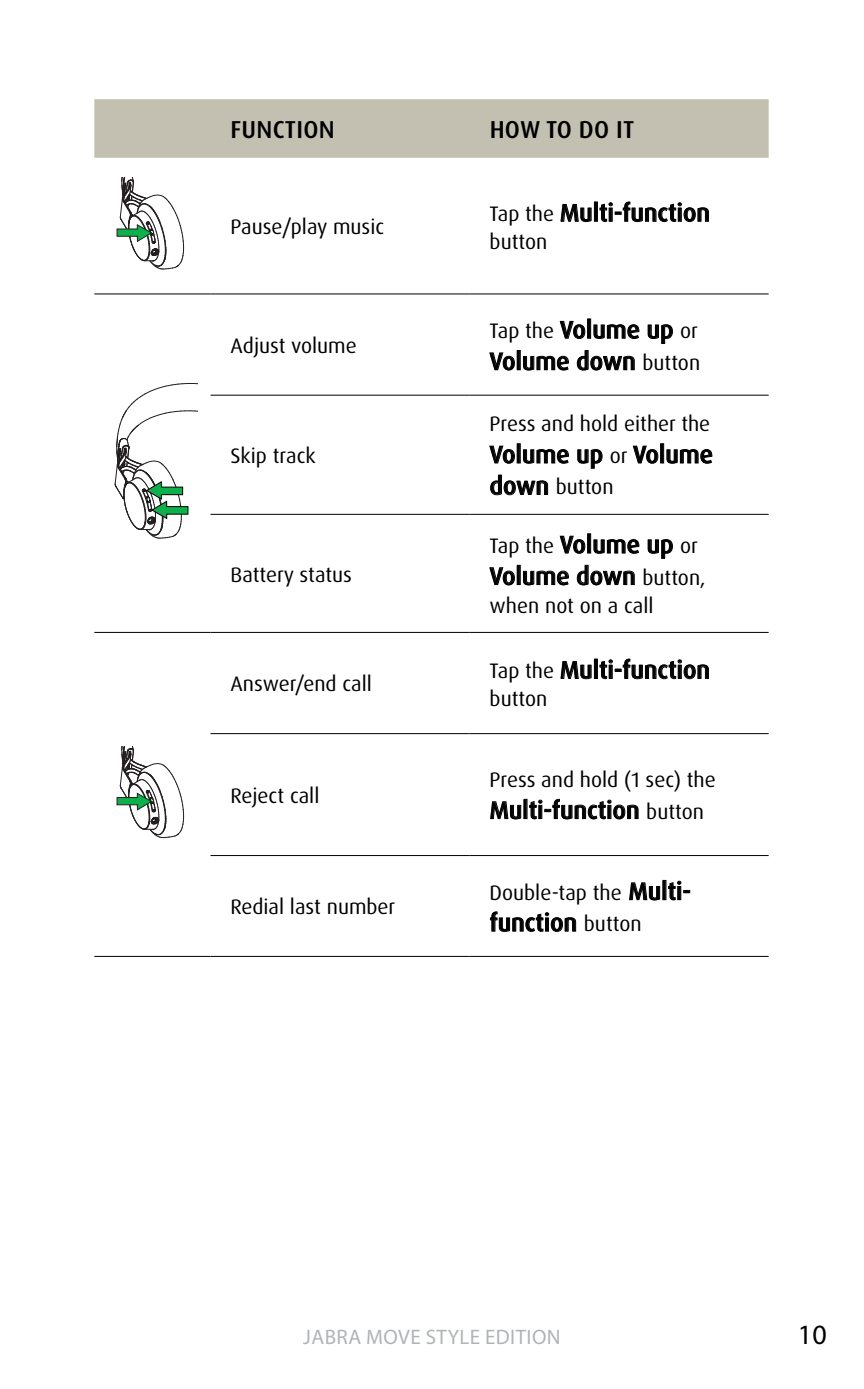
<style>
.page{position:relative;width:864px;height:1389px;background:#fff}
.page>*{position:absolute;margin:0;border:0;box-sizing:border-box;transform-origin:0 0}
.t1{font:28px "Myriad Pro";color:#000}
.t2{font:500 24.5px "Dax Pro";color:#000}
.t3{font:21px "Dax Pro";color:#000}
.t4{font:21px "Myriad Pro";letter-spacing:.02em;color:#b1b4b6}
.s1{font-weight:400;font-size:21px}
.s2{font-weight:500;font-size:24.5px}
</style>
<div class="page">
<div style="left:94px;top:99px;width:674px;height:59px;background:#c4c0b1"></div>
<hr style="left:94px;top:956px;width:116px;height:1px;background:#000">
<hr style="left:210px;top:293px;width:259px;height:2px;background:#000">
<hr style="left:469px;top:293px;width:299px;height:2px;background:#000">
<hr style="left:210px;top:395px;width:259px;height:1px;background:#000">
<hr style="left:469px;top:395px;width:299px;height:1px;background:#000">
<hr style="left:210px;top:514px;width:259px;height:1px;background:#000">
<hr style="left:469px;top:514px;width:299px;height:1px;background:#000">
<hr style="left:210px;top:632px;width:259px;height:1px;background:#000">
<hr style="left:469px;top:632px;width:299px;height:1px;background:#000">
<hr style="left:210px;top:733px;width:259px;height:1px;background:#000">
<hr style="left:469px;top:733px;width:299px;height:1px;background:#000">
<hr style="left:210px;top:855px;width:259px;height:1px;background:#000">
<hr style="left:469px;top:855px;width:299px;height:1px;background:#000">
<hr style="left:210px;top:956px;width:259px;height:1px;background:#000">
<hr style="left:469px;top:956px;width:299px;height:1px;background:#000">
<hr style="left:94px;top:293px;width:116px;height:2px;background:#000">
<hr style="left:94px;top:632px;width:116px;height:1px;background:#000">
<svg style="left:116px;top:178px;width:68px;height:92px"></svg>
<svg style="left:560px;top:203px;width:31px;height:19px"></svg>
<div style="left:593px;top:202px;width:4px;height:20px;border:1px solid #000"></div>
<svg style="left:599px;top:201px;width:109px;height:21px"></svg>
<svg style="left:114px;top:383px;width:84px;height:156px"></svg>
<svg style="left:559px;top:321px;width:26px;height:18px"></svg>
<div style="left:587px;top:319px;width:3px;height:20px;border:1px solid #000"></div>
<svg style="left:593px;top:324px;width:46px;height:15px"></svg>
<svg style="left:647px;top:324px;width:26px;height:20px"></svg>
<svg style="left:489px;top:352px;width:26px;height:19px"></svg>
<svg style="left:523px;top:356px;width:46px;height:15px"></svg>
<svg style="left:576px;top:350px;width:58px;height:21px"></svg>
<svg style="left:489px;top:445px;width:26px;height:19px"></svg>
<svg style="left:523px;top:449px;width:46px;height:15px"></svg>
<svg style="left:577px;top:449px;width:25px;height:20px"></svg>
<svg style="left:632px;top:445px;width:26px;height:19px"></svg>
<div style="left:660px;top:443px;width:3px;height:20px;border:1px solid #000"></div>
<svg style="left:666px;top:449px;width:46px;height:15px"></svg>
<svg style="left:490px;top:475px;width:58px;height:21px"></svg>
<svg style="left:559px;top:535px;width:26px;height:19px"></svg>
<div style="left:587px;top:533px;width:3px;height:20px;border:1px solid #000"></div>
<svg style="left:593px;top:539px;width:46px;height:15px"></svg>
<svg style="left:647px;top:539px;width:26px;height:20px"></svg>
<svg style="left:489px;top:567px;width:26px;height:19px"></svg>
<svg style="left:523px;top:570px;width:46px;height:16px"></svg>
<svg style="left:576px;top:565px;width:58px;height:21px"></svg>
<svg style="left:116px;top:746px;width:68px;height:92px"></svg>
<svg style="left:560px;top:661px;width:31px;height:18px"></svg>
<div style="left:593px;top:659px;width:4px;height:20px;border:1px solid #000"></div>
<svg style="left:599px;top:659px;width:109px;height:20px"></svg>
<svg style="left:490px;top:801px;width:31px;height:19px"></svg>
<svg style="left:529px;top:799px;width:109px;height:21px"></svg>
<svg style="left:629px;top:882px;width:31px;height:19px"></svg>
<svg style="left:668px;top:881px;width:21px;height:20px"></svg>
<svg style="left:490px;top:911px;width:86px;height:21px"></svg>
<p class="t2" style="left:230px;top:114px;width:106px">FUNCTION</p>
<p class="t2" style="left:489px;top:114px;width:146px">HOW TO DO IT</p>
<p class="t3" style="left:230px;top:213px;width:155px">Pause/play music</p>
<p class="t3" style="left:230px;top:332px;width:128px">Adjust volume</p>
<p class="t3" style="left:230px;top:442px;width:87px">Skip track</p>
<p class="t3" style="left:230px;top:561px;width:123px">Battery status</p>
<p class="t3" style="left:230px;top:670px;width:143px">Answer/end call</p>
<p class="t3" style="left:230px;top:782px;width:91px">Reject call</p>
<p class="t3" style="left:230px;top:893px;width:166px">Redial last number</p>
<p class="t2" style="left:489px;top:197px;width:222px"><span class="s1">Tap the</span> Multi-function</p>
<p class="t3" style="left:489px;top:228px;width:59px">button</p>
<p class="t3" style="left:489px;top:317px;width:210px">Tap the <span class="s2">Volume up</span> or</p>
<p class="t2" style="left:489px;top:345px;width:212px">Volume down <span class="s1">button</span></p>
<p class="t3" style="left:489px;top:411px;width:222px">Press and hold either the</p>
<p class="t2" style="left:489px;top:439px;width:225px">Volume up <span class="s1">or</span> Volume</p>
<p class="t3" style="left:489px;top:474px;width:125px"><span class="s2">down</span> button</p>
<p class="t3" style="left:489px;top:532px;width:210px">Tap the <span class="s2">Volume up</span> or</p>
<p class="t2" style="left:489px;top:560px;width:217px">Volume down <span class="s1">button,</span></p>
<p class="t3" style="left:489px;top:592px;width:165px">when not on a call</p>
<p class="t2" style="left:489px;top:654px;width:222px"><span class="s1">Tap the</span> Multi-function</p>
<p class="t3" style="left:489px;top:686px;width:59px">button</p>
<p class="t3" style="left:489px;top:766px;width:227px">Press and hold (1 sec) the</p>
<p class="t2" style="left:489px;top:794px;width:216px">Multi-function <span class="s1">button</span></p>
<p class="t3" style="left:489px;top:879px;width:203px">Double-tap the <span class="s2">Multi-</span></p>
<p class="t2" style="left:489px;top:907px;width:153px">function <span class="s1">button</span></p>
<p class="t4" style="left:303px;top:1324px;width:259px">JABRA MOVE STYLE EDITION</p>
<h1 class="t1" style="left:797px;top:1317px;width:30px">10</h1>
</div>
